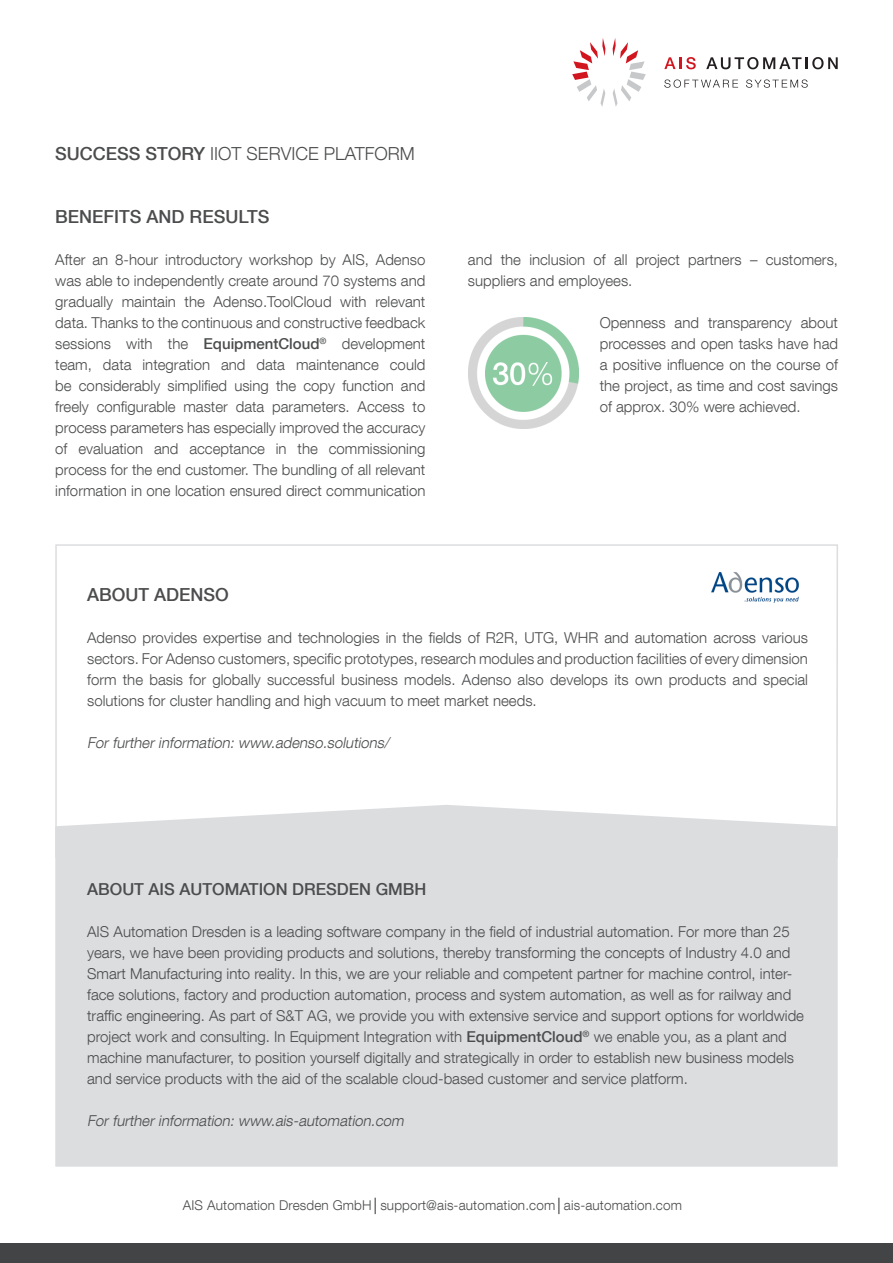
<style>
.page{position:relative;width:893px;height:1263px;background:#fff}
.page>*{position:absolute;margin:0;border:0;box-sizing:border-box;transform-origin:0 0}
.t1{font:300 18px "Helvetica MB 45";color:#4b4c4d}
.t2{font:500 18px "Helvetica MB 65";color:#4b4c4d}
.t3{font:500 16.5px "Helvetica MB 65";color:#4b4c4d}
.t4{font:300 15px/21px "Helvetica MB 45";color:#4b4c4d;text-align:justify}
.t5{font:italic 300 15px "Helvetica MB 45";color:#4b4c4d}
.t6{font:300 13.5px "Helvetica MB 45";letter-spacing:.01em;color:#4b4c4d}
.s1{font-family:"Helvetica MB 65";font-weight:500}
.s2{font-family:"Arial";font-weight:900}
</style>
<div class="page">
<div style="left:55px;top:805px;width:783px;height:362px;background:#dcdddf"></div>
<svg style="left:613px;top:38px;width:33px;height:69px"></svg>
<svg style="left:572px;top:38px;width:33px;height:69px"></svg>
<svg style="left:664px;top:57px;width:32px;height:12px"></svg>
<svg style="left:706px;top:57px;width:132px;height:12px"></svg>
<svg style="left:664px;top:80px;width:74px;height:8px"></svg>
<svg style="left:746px;top:80px;width:62px;height:8px"></svg>
<div style="left:55px;top:544px;width:783px;height:314px;border:2px solid #dcdddf"></div>
<div style="left:0;top:1244px;width:893px;height:19px;background:#424445"></div>
<img style="left:711px;top:572px;width:88px;height:31px">
<img style="left:468px;top:318px;width:110px;height:110px">
<p class="t1" style="left:55px;top:143px;width:361px"><span class="s1">SUCCESS STORY</span> IIOT SERVICE PLATFORM</p>
<p class="t2" style="left:55px;top:206px;width:216px">BENEFITS AND RESULTS</p>
<p class="t4" style="left:55px;top:249px;width:372px">After an 8-hour introductory workshop by AIS, Adenso was able to independently create around 70 systems and gradually maintain the Adenso.ToolCloud with relevant data. Thanks to the continuous and constructive feedback sessions with the <span class="s1">EquipmentCloud</span><sup>®</sup> development team, data integration and data maintenance could be considerably simplified using the copy function and freely configurable master data parameters. Access to process parameters has especially improved the accuracy of evaluation and acceptance in the commissioning process for the end customer. The bundling of all relevant information in one location ensured direct communication</p>
<p class="t4" style="left:468px;top:249px;width:372px">and the inclusion of all project partners – customers, suppliers and employees.</p>
<p class="t4" style="left:600px;top:312px;width:240px">Openness and transparency about processes and open tasks have had a positive influence on the course of the project, as time and cost savings of approx. 30% were achieved.</p>
<p class="t2" style="left:87px;top:584px;width:143px">ABOUT ADENSO</p>
<p class="t4" style="left:87px;top:627px;width:722px">Adenso provides expertise and technologies in the fields of R2R, UTG, WHR and automation across various sectors. For Adenso customers, specific prototypes, research modules and production facilities of every dimension form the basis for globally successful business models. Adenso also develops its own products and special solutions for cluster handling and high vacuum to meet market needs.</p>
<p class="t5" style="left:87px;top:734px;width:307px">For further information: www.adenso.solutions/</p>
<p class="t3" style="left:87px;top:879px;width:341px">ABOUT AIS AUTOMATION DRESDEN GMBH</p>
<p class="t4" style="left:87px;top:921px;width:718px;text-align:left">AIS Automation Dresden is a leading software company in the field of industrial automation. For more than 25 years, we have been providing products and solutions, thereby transforming the concepts of Industry 4.0 and Smart Manufacturing into reality. In this, we are your reliable and competent partner for machine control, inter&shy;face solutions, factory and production automation, process and system automation, as well as for railway and traffic engineering. As part of S&amp;T AG, we provide you with extensive service and support options for worldwide project work and consulting. In Equipment Integration with <span class="s1">EquipmentCloud</span><sup>®</sup> we enable you, as a plant and machine manufacturer, to position yourself digitally and strategically in order to establish new business models and service products with the aid of the scalable cloud-based customer and service platform.</p>
<p class="t5" style="left:87px;top:1112px;width:321px">For further information: www.ais-automation.com</p>
<p class="t6" style="left:183px;top:1197px;width:501px">AIS Automation Dresden GmbH<span class="s2">│</span>support@ais-automation.com<span class="s2">│</span>ais-automation.com</p>
</div>
